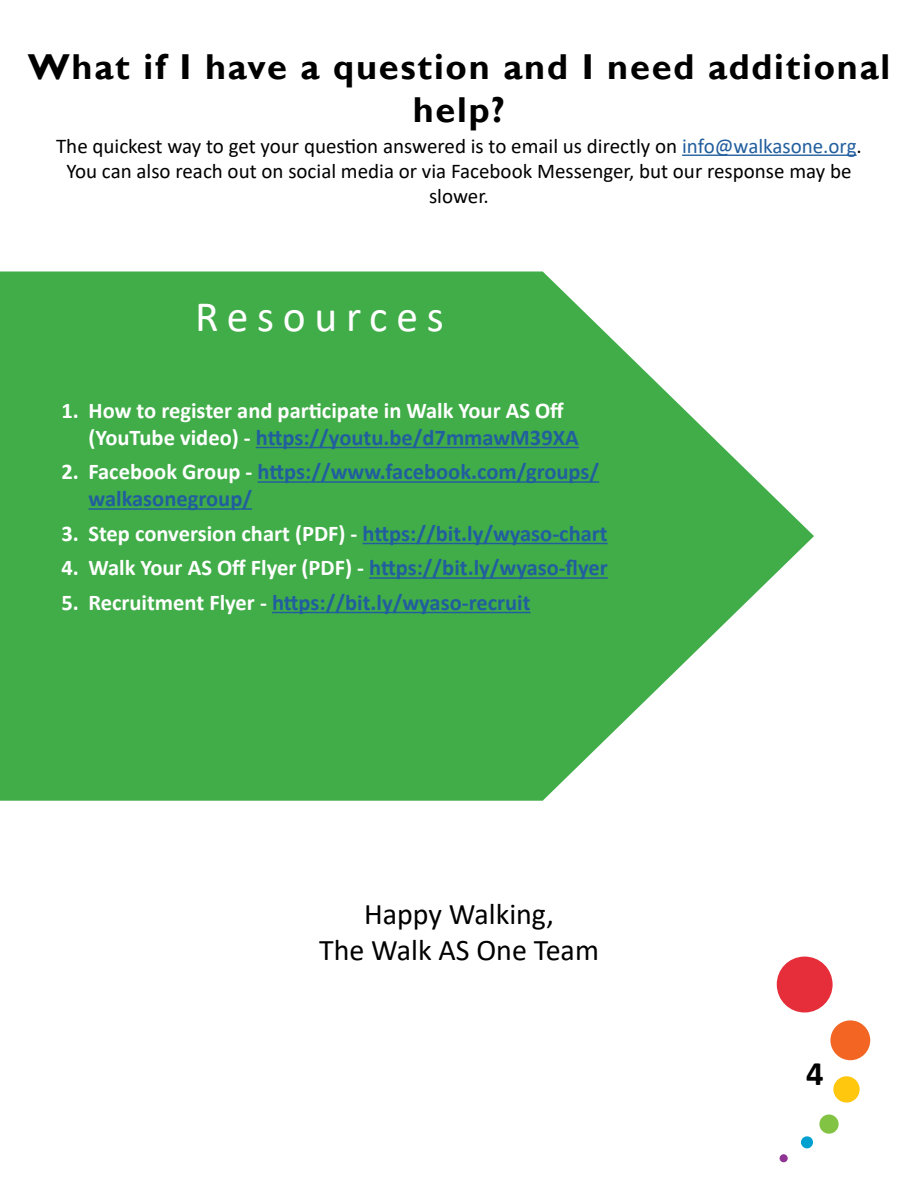
<style>
.page{position:relative;width:918px;height:1188px;background:#fff}
.page>*{position:absolute;margin:0;border:0;box-sizing:border-box;transform-origin:0 0}
.t1{font:43.5px "Calibri";letter-spacing:.2em;color:#fff}
.t2{font:700 36px/43.2px "Gill Sans";letter-spacing:.05em;color:#000;text-align:center}
.t3{font:700 34.5px "Calibri";color:#000}
.t4{font:30px/36px "Calibri";color:#000;text-align:center}
.t5{font:700 22.5px/27px "Calibri";color:#fff}
.t6{font:700 22.5px/27px "Calibri";color:#215e9e}
.t7{font:21px/25.2px "Calibri";color:#000;text-align:center}
.s1{color:#215e9e}
.s2{color:#fff}
</style>
<div class="page">
<div style="left:777px;top:956px;width:56px;height:57px;background:#e52e3a;border-radius:50%"></div>
<div style="left:830px;top:1020px;width:40px;height:40px;background:#f26522;border-radius:50%"></div>
<div style="left:833px;top:1076px;width:27px;height:27px;background:#ffc70e;border-radius:50%"></div>
<div style="left:819px;top:1114px;width:20px;height:20px;background:#82c344;border-radius:50%"></div>
<div style="left:801px;top:1136px;width:12px;height:12px;background:#00a1d0;border-radius:50%"></div>
<div style="left:780px;top:1154px;width:8px;height:8px;background:#8f3493;border-radius:50%"></div>
<hr style="left:682px;top:155px;width:175px;height:1px;background:#215e9e">
<svg style="left:0;top:271px;width:814px;height:530px;fill:#41ad49"></svg>
<hr style="left:256px;top:447px;width:323px;height:1px;background:#215e9e">
<hr style="left:258px;top:481px;width:341px;height:2px;background:#215e9e">
<hr style="left:88px;top:508px;width:164px;height:2px;background:#215e9e">
<hr style="left:363px;top:543px;width:245px;height:1px;background:#215e9e">
<hr style="left:369px;top:577px;width:239px;height:2px;background:#215e9e">
<hr style="left:272px;top:612px;width:259px;height:1px;background:#215e9e">
<h2 class="t2" style="left:28px;top:46px;width:864px">What if I have a question and I need additional help?</h2>
<p class="t7" style="left:56px;top:133px;width:807px">The quickest way to get your question answered is to email us directly on <span class="s1">info@walkasone.org</span>.<br>You can also reach out on social media or via Facebook Messenger, but our response may be slower.</p>
<h1 class="t1" style="left:195px;top:287px;width:250px">Resources</h1>
<p class="t5" style="left:88px;top:397px;width:492px;text-indent:-27px">1. How to register and participate in Walk Your AS Off (YouTube video) - <span class="s1">https://youtu.be/d7mmawM39XA</span></p>
<p class="t6" style="left:89px;top:458px;width:512px;text-indent:-27px"><span class="s2">2. Facebook Group -</span> https://www.facebook.com/groups/ walkasonegroup/</p>
<p class="t5" style="left:62px;top:520px;width:548px">3. Step conversion chart (PDF) - <span class="s1">https://bit.ly/wyaso-chart</span></p>
<p class="t5" style="left:62px;top:554px;width:548px">4. Walk Your AS Off Flyer (PDF) - <span class="s1">https://bit.ly/wyaso-flyer</span></p>
<p class="t6" style="left:61px;top:589px;width:471px"><span class="s2">5. Recruitment Flyer -</span> https://bit.ly/wyaso-recruit</p>
<h3 class="t4" style="left:319px;top:896px;width:281px">Happy Walking,<br>The Walk AS One Team</h3>
<h3 class="t3" style="left:806px;top:1049px;width:19px">4</h3>
</div>
